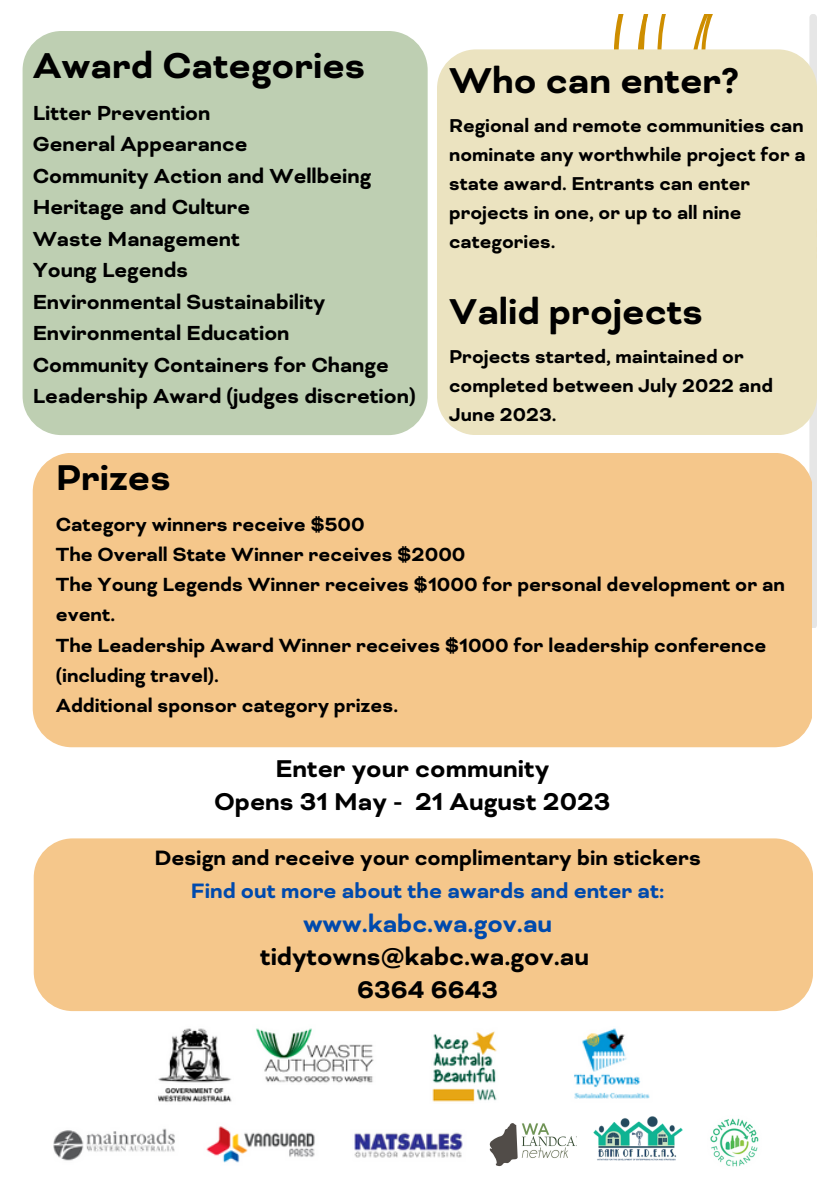
<style>
.page{position:relative;width:839px;height:1191px;background:#fff}
.page>*{position:absolute;margin:0;border:0;box-sizing:border-box;transform-origin:0 0}
.t1{font:700 41.4px "Bicyclette";color:#000}
.t2{font:700 41.2px "Bicyclette";color:#000}
.t3{font:700 28px/33px "Bicyclette";color:#000;text-align:center}
.t4{font:700 28px "Bicyclette";color:#004aad}
.t5{font:700 24px "Bicyclette";color:#000}
.t6{font:700 24px "Bicyclette";color:#004aad}
.t7{font:700 23.4px/31.6px "Bicyclette";color:#000}
.t8{font:700 22px/30.2px "Bicyclette";color:#000}
.t9{font:700 21.4px/29px "Bicyclette";color:#000}
</style>
<div class="page">
<div style="left:809px;top:14px;width:8px;height:613px;background:#e6e6e6;border-radius:4px"></div>
<img style="left:53px;top:1126px;width:410px;height:37px">
<img style="left:151px;top:1011px;width:537px;height:91px">
<img style="left:489px;top:1123px;width:88px;height:44px">
<svg style="left:618px;top:14px;width:199px;height:68px"></svg>
<img style="left:710px;top:1118px;width:49px;height:49px">
<img style="left:593px;top:1116px;width:90px;height:45px">
<div style="left:33px;top:453px;width:778px;height:294px;background:#f5c78b;border-radius:39px"></div>
<div style="left:34px;top:838px;width:778px;height:173px;background:#f5c78b;border-radius:39px"></div>
<div style="left:23px;top:31px;width:404px;height:404px;background:#becfb2;border-radius:39px"></div>
<div style="left:437px;top:49px;width:380px;height:386px;background:#ebe3c0;border-radius:39px"></div>
<h1 class="t1" style="left:33px;top:44px;width:334px">Award Categories</h1>
<p class="t7" style="left:33px;top:99px;width:384px">Litter Prevention<br>General Appearance<br>Community Action and Wellbeing<br>Heritage and Culture<br>Waste Management<br>Young Legends<br>Environmental Sustainability<br>Environmental Education<br>Community Containers for Change<br>Leadership Award (judges discretion)</p>
<h1 class="t1" style="left:449px;top:59px;width:291px">Who can enter?</h1>
<p class="t9" style="left:449px;top:113px;width:358px">Regional and remote communities can nominate any worthwhile project for a state award. Entrants can enter projects in one, or up to all nine categories.</p>
<h1 class="t1" style="left:449px;top:290px;width:255px">Valid projects</h1>
<p class="t9" style="left:449px;top:344px;width:325px">Projects started, maintained or completed between July 2022 and<br>June 2023.</p>
<h2 class="t2" style="left:56px;top:457px;width:116px">Prizes</h2>
<p class="t8" style="left:56px;top:511px;width:730px">Category winners receive $500<br>The Overall State Winner receives $2000<br>The Young Legends Winner receives $1000 for personal development or an event.<br>The Leadership Award Winner receives $1000 for leadership conference (including travel).<br>Additional sponsor category prizes.</p>
<p class="t3" style="left:214px;top:754px;width:398px">Enter your community<br>Opens 31 May - 21 August 2023</p>
<p class="t5" style="left:154px;top:845px;width:548px">Design and receive your complimentary bin stickers</p>
<p class="t6" style="left:191px;top:878px;width:475px">Find out more about the awards and enter at:</p>
<p class="t4" style="left:303px;top:909px;width:251px">www.kabc.wa.gov.au</p>
<p class="t3" style="left:260px;top:942px;width:330px">tidytowns@kabc.wa.gov.au<br>6364 6643</p>
</div>
